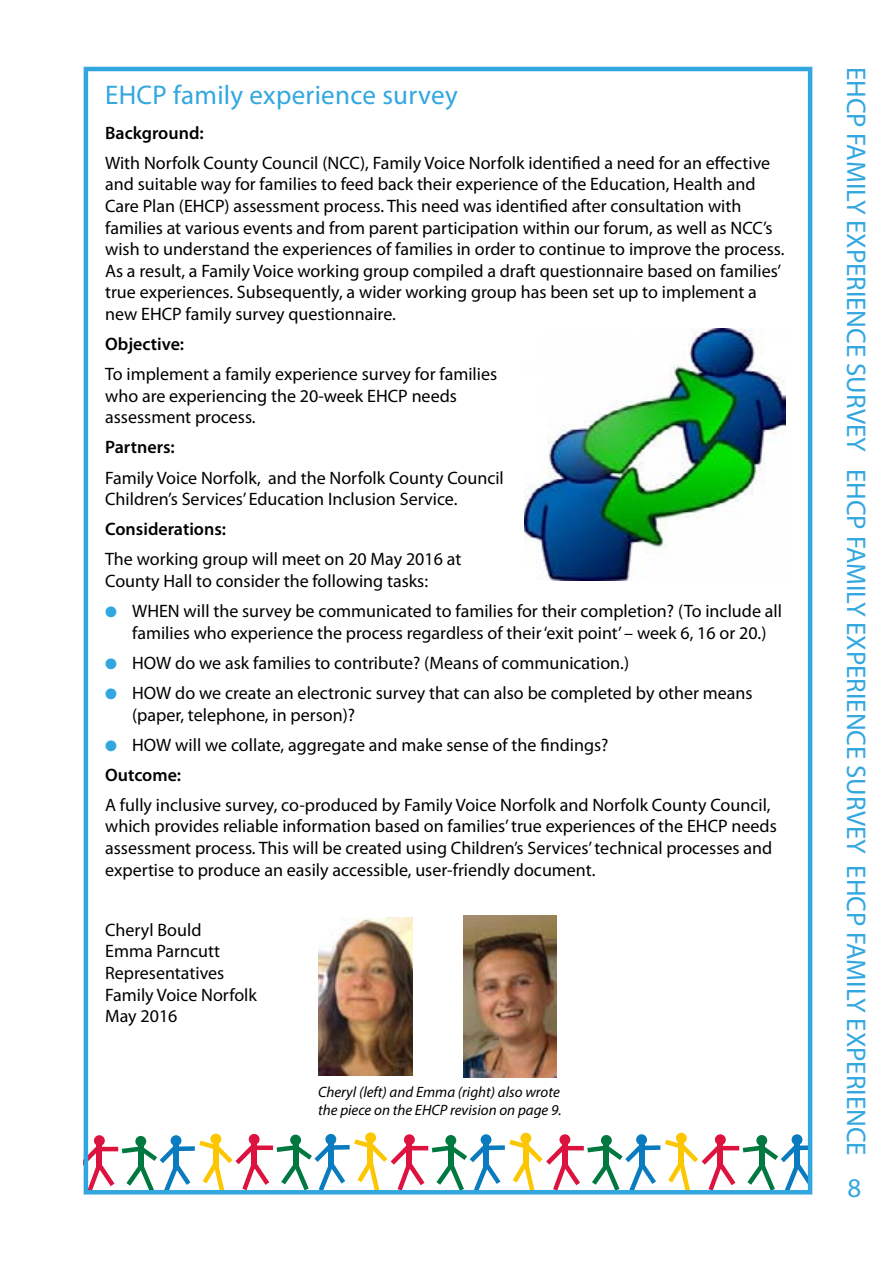
<style>
.page{position:relative;width:893px;height:1263px;background:#fff}
.page>*{position:absolute;margin:0;border:0;box-sizing:border-box;transform-origin:0 0}
.t1{font:27px "Myriad Pro";color:#32a7df}
.t2{font:18px/21.6px "Myriad Pro";color:#000}
.t3{font:600 18px "Myriad Pro";color:#000}
.t4{font:italic 15px/18px "Myriad Pro";color:#000}
.s1{color:#32a7df}
.s2{font-weight:600}
</style>
<div class="page">
<hr style="left:718px;top:1146px;width:21px;height:4px;background:#dc123f">
<div style="left:715px;top:1134px;width:11px;height:11px;background:#dc123f;border-radius:50%"></div>
<div style="left:756px;top:1135px;width:11px;height:11px;background:#007840;border-radius:50%"></div>
<svg style="left:743px;top:1144px;width:64px;height:45px"></svg>
<div style="left:795px;top:1145px;width:14px;height:5px;background:#0a7bbe"></div>
<div style="left:794px;top:1143px;width:6px;height:24px;background:#0a7bbe"></div>
<div style="left:792px;top:1134px;width:10px;height:11px;background:#0a7bbe;border-radius:50%"></div>
<svg style="left:580px;top:1146px;width:4px;height:4px"></svg>
<div style="left:559px;top:1134px;width:11px;height:11px;background:#dc123f;border-radius:50%"></div>
<div style="left:601px;top:1135px;width:11px;height:11px;background:#007840;border-radius:50%"></div>
<svg style="left:587px;top:1144px;width:69px;height:45px"></svg>
<div style="left:639px;top:1145px;width:21px;height:5px;background:#0a7bbe"></div>
<div style="left:639px;top:1143px;width:5px;height:24px;background:#0a7bbe"></div>
<div style="left:636px;top:1134px;width:11px;height:11px;background:#0a7bbe;border-radius:50%"></div>
<svg style="left:665px;top:1140px;width:70px;height:49px"></svg>
<div style="left:678px;top:1141px;width:6px;height:24px;background:#fcc600"></div>
<div style="left:676px;top:1133px;width:11px;height:10px;background:#fcc600;border-radius:50%"></div>
<hr style="left:407px;top:1146px;width:21px;height:4px;background:#dc123f">
<div style="left:404px;top:1134px;width:11px;height:11px;background:#dc123f;border-radius:50%"></div>
<div style="left:445px;top:1135px;width:11px;height:11px;background:#007840;border-radius:50%"></div>
<svg style="left:432px;top:1144px;width:68px;height:45px"></svg>
<div style="left:484px;top:1145px;width:21px;height:5px;background:#0a7bbe"></div>
<div style="left:483px;top:1143px;width:6px;height:24px;background:#0a7bbe"></div>
<div style="left:481px;top:1134px;width:10px;height:11px;background:#0a7bbe;border-radius:50%"></div>
<svg style="left:509px;top:1140px;width:71px;height:49px"></svg>
<div style="left:523px;top:1141px;width:5px;height:24px;background:#fcc600"></div>
<div style="left:520px;top:1133px;width:11px;height:10px;background:#fcc600;border-radius:50%"></div>
<div style="left:252px;top:1145px;width:21px;height:5px;background:#dc123f"></div>
<div style="left:249px;top:1134px;width:11px;height:11px;background:#dc123f;border-radius:50%"></div>
<div style="left:290px;top:1134px;width:11px;height:11px;background:#007840;border-radius:50%"></div>
<svg style="left:277px;top:1144px;width:68px;height:45px"></svg>
<div style="left:329px;top:1145px;width:21px;height:5px;background:#0a7bbe"></div>
<div style="left:328px;top:1143px;width:6px;height:24px;background:#0a7bbe"></div>
<div style="left:325px;top:1134px;width:11px;height:11px;background:#0a7bbe;border-radius:50%"></div>
<svg style="left:354px;top:1139px;width:70px;height:50px"></svg>
<div style="left:367px;top:1140px;width:6px;height:25px;background:#fcc600"></div>
<div style="left:365px;top:1132px;width:11px;height:11px;background:#fcc600;border-radius:50%"></div>
<div style="left:96px;top:1145px;width:6px;height:25px;background:#dc123f"></div>
<hr style="left:97px;top:1147px;width:21px;height:4px;background:#dc123f">
<svg style="left:89px;top:1146px;width:25px;height:43px"></svg>
<div style="left:94px;top:1135px;width:11px;height:11px;background:#dc123f;border-radius:50%"></div>
<div style="left:135px;top:1136px;width:11px;height:11px;background:#007840;border-radius:50%"></div>
<svg style="left:122px;top:1145px;width:68px;height:44px"></svg>
<div style="left:174px;top:1146px;width:21px;height:5px;background:#0a7bbe"></div>
<div style="left:173px;top:1144px;width:6px;height:24px;background:#0a7bbe"></div>
<div style="left:171px;top:1135px;width:10px;height:11px;background:#0a7bbe;border-radius:50%"></div>
<svg style="left:199px;top:1141px;width:70px;height:48px"></svg>
<div style="left:213px;top:1142px;width:5px;height:24px;background:#fcc600"></div>
<div style="left:210px;top:1133px;width:11px;height:11px;background:#fcc600;border-radius:50%"></div>
<div style="left:84px;top:67px;width:728px;height:1127px;border:4px solid #32a7df"></div>
<img style="left:524px;top:328px;width:261px;height:253px">
<img style="left:319px;top:918px;width:93px;height:157px">
<img style="left:463px;top:916px;width:94px;height:161px">
<h1 class="t1" style="left:105px;top:79px;width:354px">EHCP family experience survey</h1>
<p class="t3" style="left:105px;top:121px;width:100px">Background:</p>
<p class="t2" style="left:105px;top:152px;width:681px">With Norfolk County Council (NCC), Family Voice Norfolk identified a need for an effective and suitable way for families to feed back their experience of the Education, Health and Care Plan (EHCP) assessment process. This need was identified after consultation with families at various events and from parent participation within our forum, as well as NCC’s wish to understand the experiences of families in order to continue to improve the process.<br>As a result, a Family Voice working group compiled a draft questionnaire based on families’ true experiences. Subsequently, a wider working group has been set up to implement a new EHCP family survey questionnaire.</p>
<p class="t3" style="left:105px;top:333px;width:81px">Objective:</p>
<p class="t2" style="left:105px;top:363px;width:394px">To implement a family experience survey for families who are experiencing the 20-week EHCP needs assessment process.</p>
<p class="t3" style="left:105px;top:436px;width:71px">Partners:</p>
<p class="t2" style="left:105px;top:466px;width:400px">Family Voice Norfolk, and the Norfolk County Council<br>Children’s Services’ Education Inclusion Service.</p>
<p class="t3" style="left:105px;top:518px;width:123px">Considerations:</p>
<p class="t2" style="left:105px;top:548px;width:358px">The working group will meet on 20 May 2016 at<br>County Hall to consider the following tasks:</p>
<p class="t2" style="left:132px;top:600px;width:651px;text-indent:-27px"><span class="s1">●</span> WHEN will the survey be communicated to families for their completion? (To include all families who experience the process regardless of their ‘exit point’ – week 6, 16 or 20.)</p>
<p class="t2" style="left:105px;top:652px;width:525px"><span class="s1">●</span> HOW do we ask families to contribute? (Means of communication.)</p>
<p class="t2" style="left:132px;top:682px;width:622px;text-indent:-27px"><span class="s1">●</span> HOW do we create an electronic survey that can also be completed by other means (paper, telephone, in person)?</p>
<p class="t2" style="left:105px;top:729px;width:505px;line-height:30.2px"><span class="s1">●</span> HOW will we collate, aggregate and make sense of the findings?<br><span class="s2">Outcome:</span></p>
<p class="t2" style="left:105px;top:794px;width:673px">A fully inclusive survey, co-produced by Family Voice Norfolk and Norfolk County Council, which provides reliable information based on families’ true experiences of the EHCP needs assessment process. This will be created using Children’s Services’ technical processes and expertise to produce an easily accessible, user-friendly document.</p>
<p class="t2" style="left:105px;top:919px;width:153px">Cheryl Bould<br>Emma Parncutt<br>Representatives<br>Family Voice Norfolk<br>May 2016</p>
<p class="t4" style="left:318px;top:1083px;width:245px">Cheryl (left) and Emma (right) also wrote the piece on the EHCP revision on page 9.</p>
<h1 class="t1" style="left:873px;top:67px;width:1090px;rotate:90deg">EHCP FAMILY EXPERIENCE SURVEY EHCP FAMILY EXPERIENCE SURVEY EHCP FAMILY EXPERIENCE</h1>
<h1 class="t1" style="left:847px;top:1171px;width:15px">8</h1>
</div>
